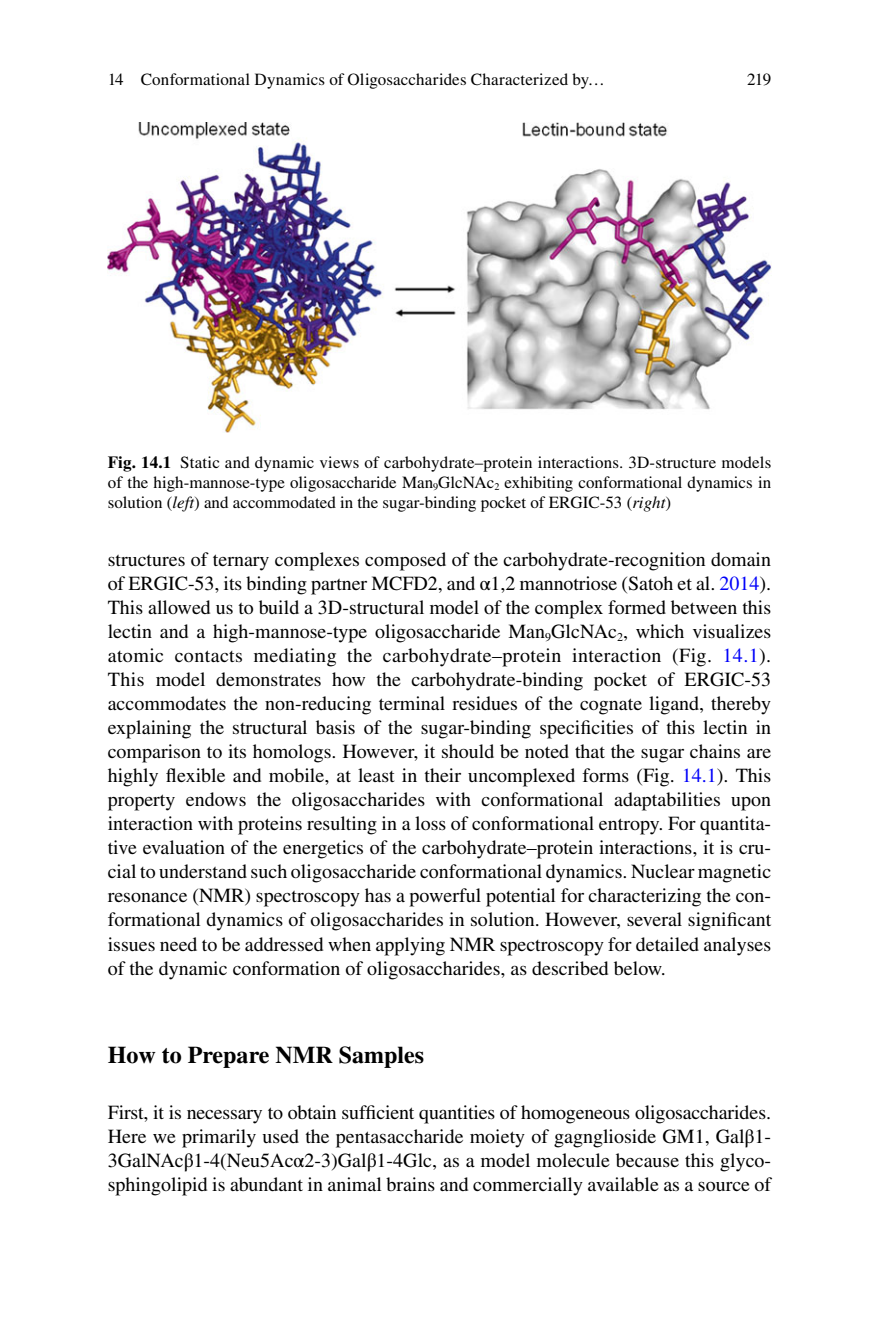
<style>
.page{position:relative;width:879px;height:1333px;background:#fff}
.page>*{position:absolute;margin:0;border:0;box-sizing:border-box;transform-origin:0 0}
.t1{font:700 24px "Tlwtfn Jlvqlc Nwtbpv Times";color:#000}
.t2{font:20px/24px "Pfxxhb Dxkjfv Vbnbxn Times";color:#000;text-align:justify}
.t3{font:17px/20px "Pfxxhb Dxkjfv Vbnbxn Times";color:#000;text-align:justify}
.s1{font-family:"Tlwtfn Jlvqlc Nwtbpv Times";font-weight:700}
.s2{font-family:"Jllvkb Hsmxtk Vwwtcq Times";font-style:italic}
.s3{font-family:"Qnwfdh Bdkrhr Syqsfq STIX General"}
.s4{color:#0000fa}
</style>
<div class="page">
<img style="left:108px;top:122px;width:663px;height:310px">
<p class="t3" style="left:108px;top:71px;width:499px">14 Conformational Dynamics of Oligosaccharides Characterized by…</p>
<p class="t3" style="left:747px;top:71px;width:26px">219</p>
<p class="t3" style="left:108px;top:454px;width:665px"><span class="s1">Fig. 14.1</span> Static and dynamic views of carbohydrate–protein interactions. 3D-structure models of the high-mannose-type oligosaccharide Man <sub>9</sub> GlcNAc <sub>2</sub> exhibiting conformational dynamics in solution ( <span class="s2">left</span> ) and accommodated in the sugar-binding pocket of ERGIC-53 ( <span class="s2">right</span> )</p>
<p class="t2" style="left:108px;top:549px;width:665px">structures of ternary complexes composed of the carbohydrate-recognition domain of ERGIC-53, its binding partner MCFD2, and <span class="s3">α</span>1,2 mannotriose (Satoh et al. <span class="s4">2014</span> ).<br>This allowed us to build a 3D-structural model of the complex formed between this lectin and a high-mannose-type oligosaccharide Man <sub>9</sub> GlcNAc <sub>2</sub> , which visualizes atomic contacts mediating the carbohydrate–protein interaction (Fig. <span class="s4">14.1</span> ).<br>This model demonstrates how the carbohydrate-binding pocket of ERGIC-53 accommodates the non-reducing terminal residues of the cognate ligand, thereby explaining the structural basis of the sugar-binding specificities of this lectin in comparison to its homologs. However, it should be noted that the sugar chains are highly flexible and mobile, at least in their uncomplexed forms (Fig. <span class="s4">14.1</span> ). This property endows the oligosaccharides with conformational adaptabilities upon interaction with proteins resulting in a loss of conformational entropy. For quantita&shy;tive evaluation of the energetics of the carbohydrate–protein interactions, it is cru&shy;cial to understand such oligosaccharide conformational dynamics. Nuclear magnetic resonance (NMR) spectroscopy has a powerful potential for characterizing the con&shy;formational dynamics of oligosaccharides in solution. However, several significant issues need to be addressed when applying NMR spectroscopy for detailed analyses of the dynamic conformation of oligosaccharides, as described below.</p>
<p class="t1" style="left:108px;top:1045px;width:318px">How to Prepare NMR Samples</p>
<p class="t2" style="left:108px;top:1101px;width:665px">First, it is necessary to obtain sufficient quantities of homogeneous oligosaccharides.<br>Here we primarily used the pentasaccharide moiety of gagnglioside GM1, Gal<span class="s3">β</span>1- 3GalNAc<span class="s3">β</span>1-4(Neu5Ac<span class="s3">α</span>2-3)Gal<span class="s3">β</span>1-4Glc, as a model molecule because this glyco&shy;sphingolipid is abundant in animal brains and commercially available as a source of</p>
</div>
